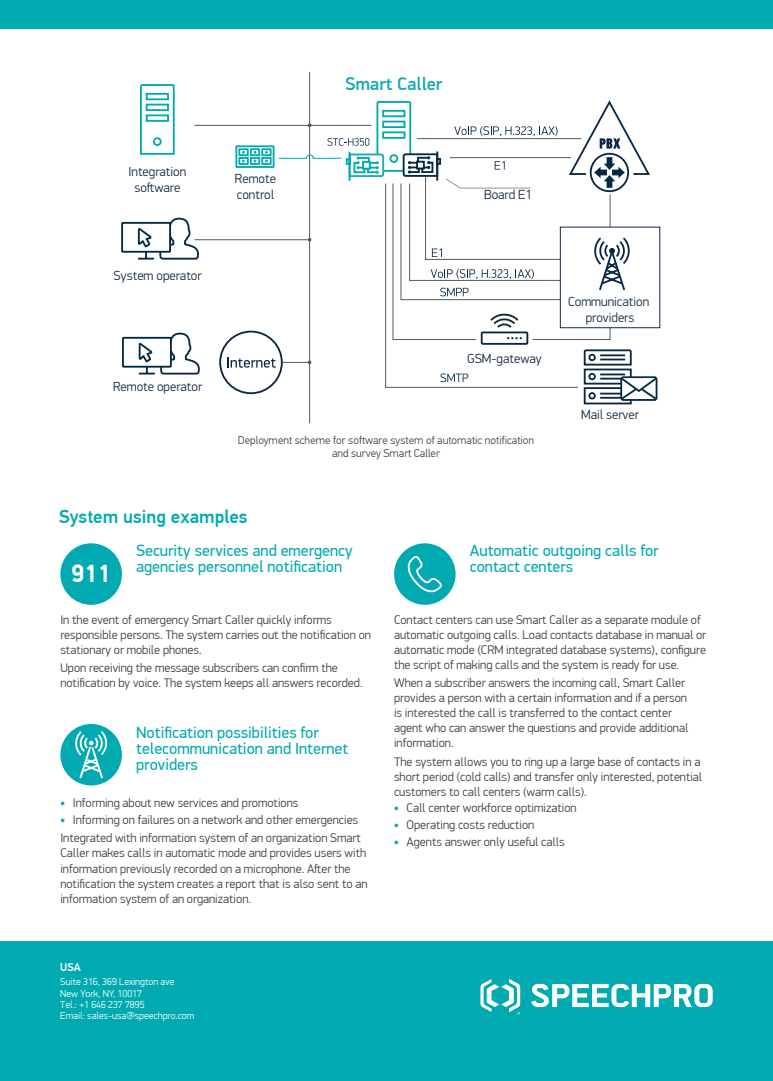
<style>
.page{position:relative;width:773px;height:1081px;background:#fff}
.page>*{position:absolute;margin:0;border:0;box-sizing:border-box;transform-origin:0 0}
.Заголовок_абзаца{font:700 25px "PF Din Display Pro";color:#fff}
.подзаголовок_нижний{font:500 18.75px "PF Din Text Pro";color:#00aab0}
.t1{font:500 18.38px "PF Din Display Pro";color:#19a9ae}
.Заголовок_абзаца-2{font:16.25px/16.2px "PF Din Display Pro";color:#00aab0}
.t2{font:300 13.25px/15.9px "PF Din Display Pro";color:#13273e;text-align:center}
.Текст_10{font:300 12.5px/15px "PF Din Display Pro";color:#3e3e3f}
.Текст{font:300 11.25px/12.5px "PF Din Text Pro";color:#3e3e3f;text-align:center}
.Текст_9{font:500 11.25px "PF Din Text Pro";color:#fff}
.Текст-2{font:300 10px/11.2px "PF Din Display Pro";color:#fff}
.s1{font-family:"Myriad Pro";font-weight:700;font-size:13.75px;color:#00aab0}
</style>
<div class="page">
<div style="left:0;top:941px;width:772px;height:140px;background:#00aab0"></div>
<div style="left:0;top:0;width:772px;height:28px;background:#00aab0"></div>
<svg style="left:610px;top:101px;width:40px;height:92px"></svg>
<svg style="left:309px;top:72px;width:301px;height:351px"></svg>
<hr style="left:417px;top:138px;width:164px;height:1px;background:#58585b">
<svg style="left:219px;top:157px;width:359px;height:231px"></svg>
<svg style="left:283px;top:361px;width:28px;height:3px"></svg>
<svg style="left:200px;top:123px;width:371px;height:177px"></svg>
<svg style="left:392px;top:183px;width:218px;height:157px"></svg>
<svg style="left:440px;top:288px;width:28px;height:8px"></svg>
<div style="left:220px;top:332px;width:62px;height:61px;background:#fff;border-radius:50%"></div>
<div style="left:219px;top:331px;width:64px;height:63px;border:2px solid #0b2846;border-radius:50%"></div>
<svg style="left:227px;top:357px;width:49px;height:11px"></svg>
<svg style="left:440px;top:373px;width:28px;height:9px"></svg>
<div style="left:121px;top:222px;width:50px;height:31px;border:2px solid #022a42"></div>
<svg style="left:137px;top:217px;width:63px;height:43px"></svg>
<div style="left:122px;top:337px;width:50px;height:31px;border:2px solid #022a42"></div>
<svg style="left:138px;top:332px;width:62px;height:43px"></svg>
<svg style="left:140px;top:83px;width:417px;height:105px"></svg>
<svg style="left:582px;top:348px;width:76px;height:57px"></svg>
<svg style="left:559px;top:227px;width:101px;height:101px"></svg>
<div style="left:60px;top:543px;width:62px;height:62px;background:#00aab0;border-radius:50%"></div>
<div style="left:60px;top:724px;width:62px;height:61px;background:#00aab0;border-radius:50%"></div>
<div style="left:394px;top:543px;width:61px;height:62px;background:#00aab0;border-radius:50%"></div>
<svg style="left:407px;top:555px;width:34px;height:37px"></svg>
<svg style="left:74px;top:729px;width:34px;height:50px"></svg>
<svg style="left:531px;top:984px;width:181px;height:23px"></svg>
<svg style="left:480px;top:979px;width:40px;height:35px"></svg>
<p class="t1" style="left:345px;top:73px;width:99px">Smart Caller</p>
<p class="t2" style="left:128px;top:164px;width:59px">Integration soſtware</p>
<p class="t2" style="left:235px;top:171px;width:43px;text-align:left">Remote control</p>
<p class="t2" style="left:484px;top:187px;width:49px">Board E1</p>
<p class="t2" style="left:114px;top:268px;width:89px">System operator</p>
<p class="t2" style="left:113px;top:378px;width:91px">Remote operator</p>
<p class="t2" style="left:467px;top:351px;width:76px">GSM-gateway</p>
<p class="Текст" style="left:238px;top:434px;width:298px">Deployment scheme for software system of automatic notification and survey Smart Caller</p>
<p class="подзаголовок_нижний" style="left:59px;top:505px;width:190px">System using examples</p>
<p class="t2" style="left:568px;top:293px;width:83px">Communication providers</p>
<p class="t2" style="left:581px;top:407px;width:59px">Mail server</p>
<p class="Заголовок_абзаца-2" style="left:136px;top:542px;width:218px">Security services and emergency agencies personnel notification</p>
<p class="Текст_10" style="left:60px;top:612px;width:312px">In the event of emergency Smart Caller quickly informs responsible persons. The system carries out the notification on stationary or mobile phones.</p>
<p class="Текст_10" style="left:60px;top:660px;width:303px">Upon receiving the message subscribers can confirm the notification by voice. The system keeps all answers recorded.</p>
<p class="Заголовок_абзаца-2" style="left:136px;top:724px;width:213px">Notification possibilities for telecommunication and Internet providers</p>
<p class="Текст_10" style="left:60px;top:795px;width:239px"><span class="s1">•</span> Informing about new services and promotions</p>
<p class="Текст_10" style="left:60px;top:812px;width:299px"><span class="s1">•</span> Informing on failures on a network and other emergencies</p>
<p class="Текст_10" style="left:60px;top:831px;width:308px">Integrated with information system of an organization Smart Caller makes calls in automatic mode and provides users with information previously recorded on a microphone. After the notification the system creates a report that is also sent to an information system of an organization.</p>
<p class="Заголовок_абзаца" style="left:71px;top:559px;width:42px">911</p>
<p class="Текст_9" style="left:60px;top:960px;width:22px">USA</p>
<p class="Текст-2" style="left:60px;top:976px;width:135px">Suite 316, 369 Lexington ave<br>New York, NY, 10017<br>Tel.: +1 646 237 7895<br>Email: sales-usa@speechpro.com</p>
<p class="Заголовок_абзаца-2" style="left:469px;top:542px;width:190px">Automatic outgoing calls for contact centers</p>
<p class="Текст_10" style="left:394px;top:612px;width:313px">Contact centers can use Smart Caller as a separate module of automatic outgoing calls. Load contacts database in manual or automatic mode (CRM integrated database systems), configure the script of making calls and the system is ready for use.</p>
<p class="Текст_10" style="left:394px;top:675px;width:296px">When a subscriber answers the incoming call, Smart Caller provides a person with a certain information and if a person is interested the call is transferred to the contact center agent who can answer the questions and provide additional information.</p>
<p class="Текст_10" style="left:394px;top:754px;width:310px">The system allows you to ring up a large base of contacts in a short period (cold calls) and transfer only interested, potential customers to call centers (warm calls).</p>
<p class="Текст_10" style="left:394px;top:801px;width:184px"><span class="s1">•</span> Call center workforce optimization</p>
<p class="Текст_10" style="left:394px;top:817px;width:142px"><span class="s1">•</span> Operating costs reduction</p>
<p class="Текст_10" style="left:394px;top:834px;width:172px"><span class="s1">•</span> Agents answer only useful calls</p>
</div>
